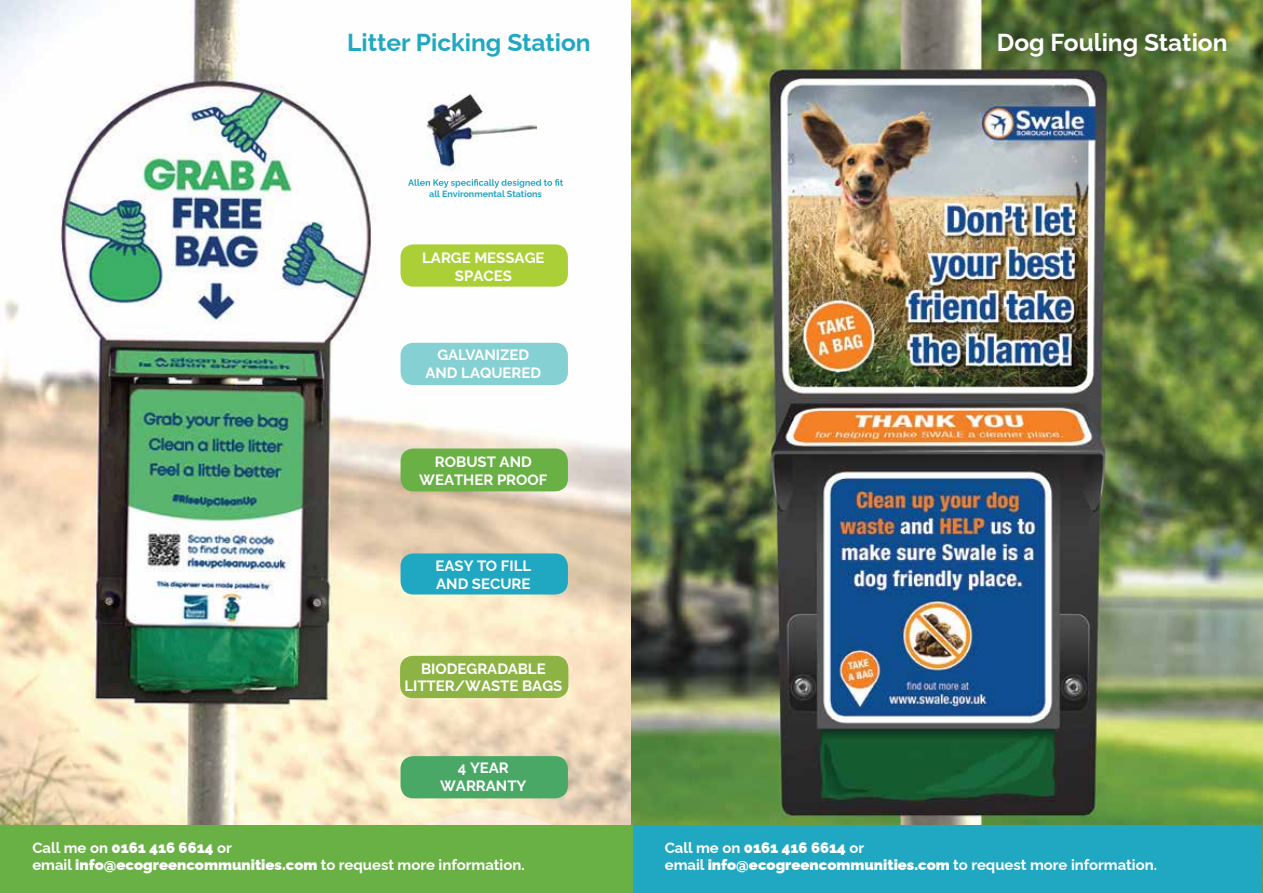
<style>
.page{position:relative;width:1263px;height:893px;background:#fff}
.page>*{position:absolute;margin:0;border:0;box-sizing:border-box;transform-origin:0 0}
.t1{font:700 24.45px "Raleway";color:#20a8c2}
.t2{font:700 24.45px "Raleway";color:#fff}
.t3{font:700 15px/18px "Raleway";color:#fff;text-align:center}
.t4{font:700 14.85px/17.9px "Raleway";color:#fff}
.t5{font:700 9px "Raleway";color:#20a8c2}
.s1{font-weight:900}
</style>
<div class="page">
<img style="left:1px;top:0;width:630px;height:826px">
<img style="left:631px;top:0;width:632px;height:893px">
<svg style="left:56px;top:810px;width:573px;height:16px;background:#e6ddba"></svg>
<div style="left:400px;top:656px;width:168px;height:42px;background:#8cb344;border-radius:13px"></div>
<div style="left:400px;top:448px;width:168px;height:43px;background:#69b145;border-radius:13px"></div>
<div style="left:400px;top:553px;width:168px;height:41px;background:#20a8c2;border-radius:13px"></div>
<div style="left:400px;top:244px;width:168px;height:43px;background:#abd037;border-radius:13px"></div>
<div style="left:400px;top:343px;width:168px;height:42px;background:#84d0d2;border-radius:13px"></div>
<div style="left:400px;top:756px;width:168px;height:42px;background:#4aa866;border-radius:13px"></div>
<div style="left:0;top:826px;width:634px;height:67px;background:#69b145"></div>
<div style="left:634px;top:826px;width:628px;height:67px;background:#20a8c2"></div>
<img style="left:426px;top:85px;width:111px;height:89px">
<svg style="left:408px;top:179px;width:155px;height:9px"></svg>
<h1 class="t1" style="left:347px;top:23px;width:245px">Litter Picking Station</h1>
<p class="t5" style="left:429px;top:186px;width:114px">all Environmental Stations</p>
<p class="t3" style="left:422px;top:248px;width:124px">LARGE MESSAGE<br>SPACES</p>
<p class="t3" style="left:425px;top:344px;width:117px">GALVANIZED<br>AND LAQUERED</p>
<p class="t3" style="left:419px;top:451px;width:130px">ROBUST AND<br>WEATHER PROOF</p>
<p class="t3" style="left:435px;top:555px;width:97px;text-align:left">EASY TO FILL<br>AND SECURE</p>
<p class="t3" style="left:404px;top:657px;width:159px">BIODEGRADABLE<br>LITTER/WASTE BAGS</p>
<p class="t3" style="left:440px;top:757px;width:88px">4 YEAR<br>WARRANTY</p>
<h1 class="t2" style="left:997px;top:23px;width:232px">Dog Fouling Station</h1>
<p class="t4" style="left:32px;top:837px;width:494px">Call me on <span class="s1">0161 416 6614</span> or<br>email <span class="s1">info@ecogreencommunities.com</span> to request more information.</p>
<p class="t4" style="left:665px;top:837px;width:494px">Call me on <span class="s1">0161 416 6614</span> or<br>email <span class="s1">info@ecogreencommunities.com</span> to request more information.</p>
</div>
